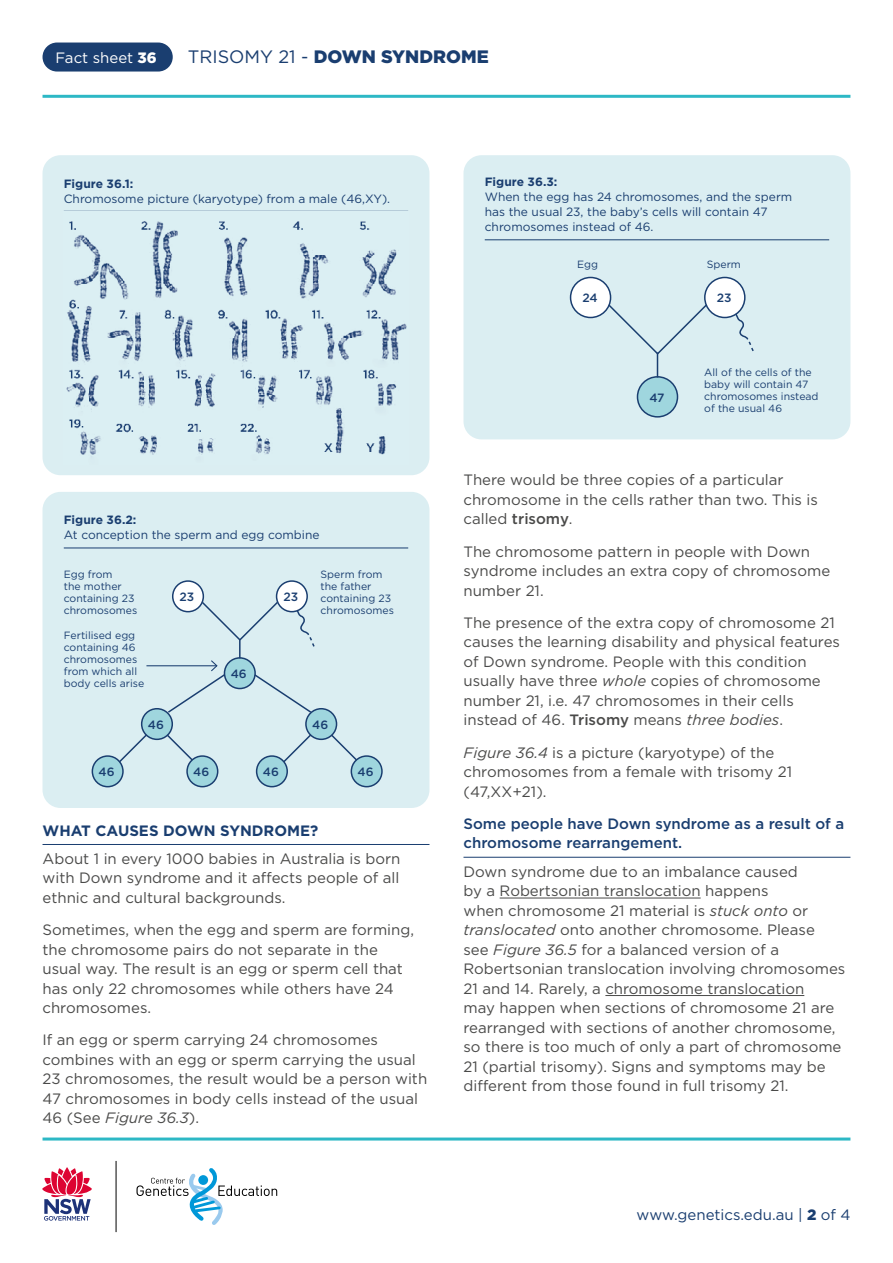
<style>
.page{position:relative;width:893px;height:1263px;background:#fff}
.page>*{position:absolute;margin:0;border:0;box-sizing:border-box;transform-origin:0 0}
.t1{font:900 18px "Gotham";color:#1a3e70}
.t2{font:15px/19.5px "Gotham";color:#4a4a49}
.t3{font:500 15px/19.5px "Gotham";color:#1a3e70}
.t4{font:15px "Gotham";color:#1a3e70}
.t5{font:700 15px "Gotham";color:#1a3e70}
.t6{font:15px "Gotham";color:#fff}
.t7{font:12px/15px "Gotham";color:#1a3e70}
.t8{font:500 12px "Gotham";color:#1a3e70}
.t9{font:10.5px/12px "Gotham";color:#1a3e70}
.s1{font-weight:900}
.s2{font-weight:400}
.s3{font-weight:700}
.s4{font-style:italic}
.s5{font-weight:500}
</style>
<div class="page">
<div style="left:463px;top:155px;width:387px;height:284px;background:#dbeef2;border-radius:18px"></div>
<hr style="left:485px;top:240px;width:344px;height:1px;background:#1a3e70">
<hr style="left:43px;top:844px;width:386px;height:1px;background:#1a3e70">
<hr style="left:463px;top:857px;width:387px;height:1px;background:#1a3e70">
<hr style="left:500px;top:898px;width:201px;height:1px;background:#4a4a49">
<hr style="left:605px;top:995px;width:199px;height:1px;background:#4a4a49">
<hr style="left:43px;top:95px;width:807px;height:3px;background:#2db8c5">
<svg style="left:137px;top:1168px;width:140px;height:57px"></svg>
<hr style="left:116px;top:1161px;width:1px;height:71px;background:#000">
<hr style="left:43px;top:1137px;width:807px;height:3px;background:#2db8c5">
<svg style="left:42px;top:1167px;width:50px;height:53px"></svg>
<div style="left:43px;top:43px;width:130px;height:29px;background:#1a3e70;border-radius:15px"></div>
<div style="left:43px;top:492px;width:386px;height:316px;background:#dbeef2;border-radius:18px"></div>
<hr style="left:64px;top:548px;width:344px;height:1px;background:#1a3e70">
<div style="left:92px;top:756px;width:31px;height:31px;background:#9fd6de;border-radius:50%"></div>
<div style="left:92px;top:755px;width:32px;height:32px;border:2px solid #1a3e70;border-radius:50%"></div>
<div style="left:173px;top:581px;width:30px;height:31px;background:#fff;border-radius:50%"></div>
<div style="left:172px;top:580px;width:32px;height:32px;border:2px solid #1a3e70;border-radius:50%"></div>
<svg style="left:117px;top:723px;width:77px;height:41px"></svg>
<div style="left:142px;top:709px;width:30px;height:30px;background:#9fd6de;border-radius:50%"></div>
<div style="left:141px;top:708px;width:32px;height:32px;border:2px solid #1a3e70;border-radius:50%"></div>
<div style="left:187px;top:756px;width:31px;height:31px;background:#9fd6de;border-radius:50%"></div>
<div style="left:186px;top:755px;width:32px;height:32px;border:2px solid #1a3e70;border-radius:50%"></div>
<svg style="left:281px;top:722px;width:77px;height:42px"></svg>
<div style="left:306px;top:709px;width:31px;height:30px;background:#9fd6de;border-radius:50%"></div>
<div style="left:305px;top:708px;width:32px;height:32px;border:2px solid #1a3e70;border-radius:50%"></div>
<div style="left:257px;top:756px;width:30px;height:31px;background:#9fd6de;border-radius:50%"></div>
<div style="left:256px;top:755px;width:32px;height:32px;border:2px solid #1a3e70;border-radius:50%"></div>
<div style="left:351px;top:756px;width:31px;height:31px;background:#9fd6de;border-radius:50%"></div>
<div style="left:351px;top:755px;width:32px;height:32px;border:2px solid #1a3e70;border-radius:50%"></div>
<hr style="left:146px;top:665px;width:71px;height:1px;background:#1a3e70">
<svg style="left:166px;top:600px;width:150px;height:114px"></svg>
<svg style="left:733px;top:310px;width:21px;height:42px"></svg>
<div style="left:277px;top:581px;width:30px;height:31px;background:#fff;border-radius:50%"></div>
<div style="left:276px;top:580px;width:32px;height:32px;border:2px solid #1a3e70;border-radius:50%"></div>
<div style="left:571px;top:277px;width:40px;height:40px;background:#fff;border-radius:50%"></div>
<div style="left:570px;top:277px;width:41px;height:41px;border:2px solid #1a3e70;border-radius:50%"></div>
<div style="left:637px;top:377px;width:40px;height:40px;background:#9fd6de;border-radius:50%"></div>
<div style="left:637px;top:376px;width:41px;height:42px;border:2px solid #1a3e70;border-radius:50%"></div>
<svg style="left:607px;top:303px;width:101px;height:74px"></svg>
<div style="left:705px;top:277px;width:40px;height:40px;background:#fff;border-radius:50%"></div>
<div style="left:704px;top:277px;width:42px;height:41px;border:2px solid #1a3e70;border-radius:50%"></div>
<div style="left:43px;top:155px;width:386px;height:320px;background:#dbeef2;border-radius:18px"></div>
<hr style="left:64px;top:211px;width:344px;height:1px;background:#1a3e70">
<img style="left:66px;top:221px;width:341px;height:234px">
<p class="t6" style="left:56px;top:49px;width:103px">Fact sheet <span class="s1">36</span></p>
<p class="t1" style="left:188px;top:44px;width:302px"><span class="s2">TRISOMY 21 -</span> DOWN SYNDROME</p>
<p class="t7" style="left:64px;top:176px;width:328px"><span class="s3">Figure 36.1:<br></span>Chromosome picture (karyotype) from a male (46,XY).</p>
<p class="t7" style="left:64px;top:512px;width:257px"><span class="s3">Figure 36.2:<br></span>At conception the sperm and egg combine</p>
<p class="t9" style="left:64px;top:568px;width:75px">Egg from<br>the mother containing 23 chromosomes</p>
<p class="t9" style="left:64px;top:629px;width:82px">Fertilised egg containing 46 chromosomes from which all body cells arise</p>
<p class="t9" style="left:321px;top:568px;width:75px">Sperm from the father containing 23 chromosomes</p>
<p class="t8" style="left:180px;top:590px;width:16px">23</p>
<p class="t8" style="left:283px;top:590px;width:16px">23</p>
<p class="t8" style="left:231px;top:667px;width:18px">46</p>
<p class="t8" style="left:99px;top:765px;width:18px">46</p>
<p class="t8" style="left:148px;top:718px;width:18px">46</p>
<p class="t8" style="left:193px;top:765px;width:18px">46</p>
<p class="t8" style="left:312px;top:718px;width:18px">46</p>
<p class="t8" style="left:263px;top:765px;width:18px">46</p>
<p class="t8" style="left:358px;top:765px;width:18px">46</p>
<p class="t5" style="left:43px;top:820px;width:277px">WHAT CAUSES DOWN SYNDROME?</p>
<p class="t2" style="left:43px;top:849px;width:359px;text-align:justify">About 1 in every 1000 babies in Australia is born with Down syndrome and it affects people of all ethnic and cultural backgrounds.</p>
<p class="t2" style="left:43px;top:920px;width:373px">Sometimes, when the egg and sperm are forming, the chromosome pairs do not separate in the usual way. The result is an egg or sperm cell that has only 22 chromosomes while others have 24 chromosomes.</p>
<p class="t2" style="left:43px;top:1030px;width:386px">If an egg or sperm carrying 24 chromosomes combines with an egg or sperm carrying the usual 23 chromosomes, the result would be a person with 47 chromosomes in body cells instead of the usual 46 (See <span class="s4">Figure 36.3</span>).</p>
<p class="t7" style="left:485px;top:174px;width:309px"><span class="s3">Figure 36.3:<br></span>When the egg has 24 chromosomes, and the sperm has the usual 23, the baby’s cells will contain 47 chromosomes instead of 46.</p>
<p class="t9" style="left:577px;top:258px;width:22px">Egg</p>
<p class="t9" style="left:707px;top:258px;width:36px">Sperm</p>
<p class="t8" style="left:582px;top:291px;width:17px">24</p>
<p class="t8" style="left:649px;top:391px;width:17px">47</p>
<p class="t8" style="left:717px;top:291px;width:16px">23</p>
<p class="t9" style="left:704px;top:367px;width:116px">All of the cells of the baby will contain 47 chromosomes instead of the usual 46</p>
<p class="t2" style="left:463px;top:470px;width:356px">There would be three copies of a particular chromosome in the cells rather than two. This is called <span class="s5">trisomy</span>.</p>
<p class="t2" style="left:463px;top:542px;width:368px">The chromosome pattern in people with Down syndrome includes an extra copy of chromosome number 21.</p>
<p class="t2" style="left:463px;top:613px;width:378px">The presence of the extra copy of chromosome 21 causes the learning disability and physical features of Down syndrome. People with this condition usually have three <span class="s4">whole</span> copies of chromosome number 21, i.e. 47 chromosomes in their cells instead of 46. <span class="s5">Trisomy</span> means <span class="s4">three bodies</span>.</p>
<p class="t2" style="left:463px;top:743px;width:330px"><span class="s4">Figure 36.4</span> is a picture (karyotype) of the chromosomes from a female with trisomy 21 (47,XX+21).</p>
<p class="t3" style="left:463px;top:814px;width:382px">Some people have Down syndrome as a result of a chromosome rearrangement.</p>
<p class="t2" style="left:463px;top:861px;width:383px">Down syndrome due to an imbalance caused<br>by a Robertsonian translocation happens<br>when chromosome 21 material is <span class="s4">stuck onto</span> or <span class="s4">translocated</span> onto another chromosome. Please<br>see <span class="s4">Figure 36.5</span> for a balanced version of a Robertsonian translocation involving chromosomes 21 and 14. Rarely, a chromosome translocation<br>may happen when sections of chromosome 21 are rearranged with sections of another chromosome, so there is too much of only a part of chromosome 21 (partial trisomy). Signs and symptoms may be different from those found in full trisomy 21.</p>
<p class="t4" style="left:637px;top:1207px;width:215px">www.genetics.edu.au | <span class="s1">2</span> of 4</p>
</div>
